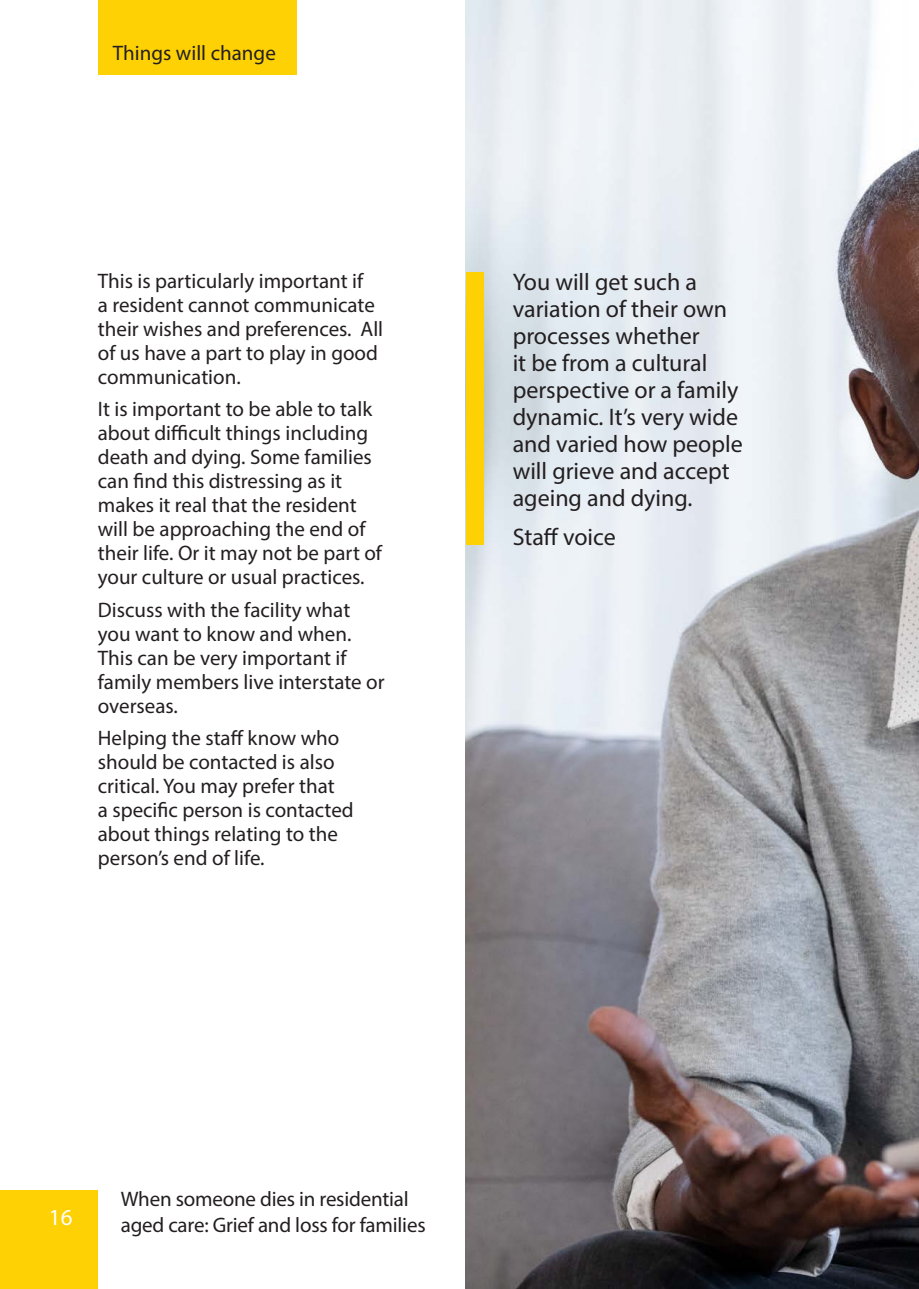
<style>
.page{position:relative;width:919px;height:1289px;background:#fff}
.page>*{position:absolute;margin:0;border:0;box-sizing:border-box;transform-origin:0 0}
.White_Italic_Quotes{font:24px/27px "Myriad Pro";color:#231f20}
.t1{font:22.95px "Myriad Pro";color:#fff}
.Body_copy{font:21px/24px "Myriad Pro";color:#231f20}
</style>
<div class="page">
<div style="left:0;top:1189px;width:98px;height:99px;background:#fed105"></div>
<img style="left:466px;top:0;width:452px;height:1288px">
<div style="left:98px;top:0;width:198px;height:74px;background:#fed105"></div>
<div style="left:466px;top:272px;width:17px;height:272px;background:#fed105"></div>
<p class="Body_copy" style="left:113px;top:40px;width:164px">Things will change</p>
<p class="Body_copy" style="left:98px;top:268px;width:287px">This is particularly important if<br>a resident cannot communicate their wishes and preferences. All of us have a part to play in good communication.</p>
<p class="Body_copy" style="left:98px;top:397px;width:286px">It is important to be able to talk about difficult things including death and dying. Some families can find this distressing as it makes it real that the resident will be approaching the end of their life. Or it may not be part of your culture or usual practices.</p>
<p class="Body_copy" style="left:98px;top:597px;width:288px">Discuss with the facility what you want to know and when.<br>This can be very important if family members live interstate or overseas.</p>
<p class="Body_copy" style="left:98px;top:726px;width:257px">Helping the staff know who should be contacted is also critical. You may prefer that<br>a specific person is contacted about things relating to the person’s end of life.</p>
<p class="White_Italic_Quotes" style="left:512px;top:268px;width:232px">You will get such a variation of their own processes whether<br>it be from a cultural perspective or a family dynamic. It’s very wide and varied how people will grieve and accept ageing and dying.</p>
<p class="White_Italic_Quotes" style="left:512px;top:523px;width:105px">Staff voice</p>
<p class="t1" style="left:49px;top:1202px;width:25px">16</p>
<p class="Body_copy" style="left:121px;top:1186px;width:306px;line-height:25.5px">When someone dies in residential aged care: Grief and loss for families</p>
</div>
